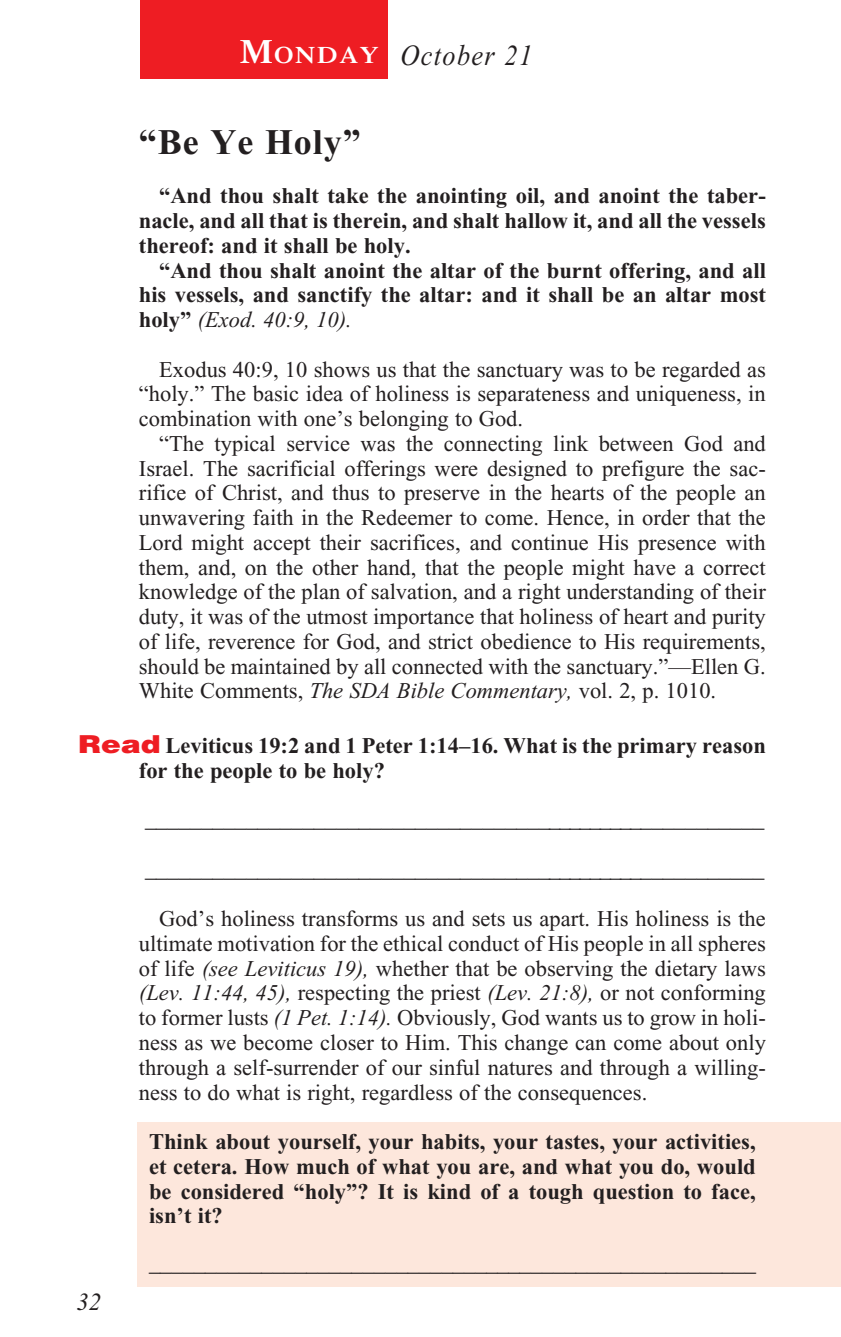
<style>
.page{position:relative;width:841px;height:1337px;background:#fff}
.page>*{position:absolute;margin:0;border:0;box-sizing:border-box;transform-origin:0 0}
._01-Daily_head{font:700 36px "Times New Roman";letter-spacing:.025em;color:#231f20}
._00-Month-Day{font:italic 29.25px "Times New Roman";letter-spacing:.05em;color:#231f20;scale:.9 1}
.t1{font:italic 24.75px "Times New Roman";color:#231f20}
.t2{font:600 23.62px "Times";letter-spacing:.07em;color:#fff;scale:1.1 1}
._4-Body_Copy{font:22.5px/24.8px "Times New Roman";color:#231f20;text-align:justify}
._4-Body_Copy-2{font:700 22.5px/24.8px "Times New Roman";color:#231f20;text-align:justify}
.x-screened_box-text{font:700 22.5px/24.8px "Times New Roman";color:#231f20;text-align:justify}
._6-question{font:700 22.5px/24.8px "Times New Roman";color:#231f20}
.s1{font-size:33.75px}
.s2{font-weight:400;font-style:italic}
.s3{font-style:italic}
.s4{font-family:"Helvetica";font-weight:900;font-size:24.75px;color:#ee1d23}
</style>
<div class="page">
<div style="left:138px;top:1122px;width:702px;height:164px;background:#fde7dc"></div>
<div style="left:140px;top:0;width:248px;height:79px;background:#ee1d23"></div>
<p class="t2" style="left:240px;top:41px;width:128px"><span class="s1">M</span>ONDAY</p>
<p class="_00-Month-Day" style="left:400px;top:40px;width:148px">October 21</p>
<p class="_01-Daily_head" style="left:139px;top:122px;width:223px">“Be Ye Holy”</p>
<p class="_4-Body_Copy-2" style="left:139px;top:183px;width:628px;text-indent:20px">“And thou shalt take the anointing oil, and anoint the taber&shy;nacle, and all that is therein, and shalt hallow it, and all the vessels thereof: and it shall be holy.</p>
<p class="_4-Body_Copy-2" style="left:139px;top:258px;width:628px;text-indent:20px">“And thou shalt anoint the altar of the burnt offering, and all his vessels, and sanctify the altar: and it shall be an altar most holy” <span class="s2">(Exod. 40:9, 10).</span></p>
<p class="_4-Body_Copy" style="left:139px;top:357px;width:628px;text-indent:20px">Exodus 40:9, 10 shows us that the sanctuary was to be regarded as “holy.” The basic idea of holiness is separateness and uniqueness, in combination with one’s belonging to God.</p>
<p class="_4-Body_Copy" style="left:139px;top:431px;width:628px;text-indent:20px">“The typical service was the connecting link between God and Israel. The sacrificial offerings were designed to prefigure the sac&shy;rifice of Christ, and thus to preserve in the hearts of the people an unwavering faith in the Redeemer to come. Hence, in order that the Lord might accept their sacrifices, and continue His presence with them, and, on the other hand, that the people might have a correct knowledge of the plan of salvation, and a right understanding of their duty, it was of the utmost importance that holiness of heart and purity of life, reverence for God, and strict obedience to His requirements, should be maintained by all connected with the sanctuary.”—Ellen G.<br>White Comments, <span class="s3">The SDA Bible Commentary,</span> vol. 2, p. 1010.</p>
<p class="_6-question" style="left:139px;top:733px;width:628px;text-indent:-61px"><span class="s4">Read</span> Leviticus 19:2 and 1 Peter 1:14–16. What is the primary reason for the people to be holy?</p>
<p class="_4-Body_Copy" style="left:145px;top:807px;width:620px">________________________________________________________</p>
<p class="_4-Body_Copy" style="left:145px;top:857px;width:620px">________________________________________________________</p>
<p class="_4-Body_Copy" style="left:139px;top:906px;width:628px;text-indent:20px">God’s holiness transforms us and sets us apart. His holiness is the ultimate motivation for the ethical conduct of His people in all spheres of life <span class="s3">(see Leviticus 19),</span> whether that be observing the dietary laws <span class="s3">(Lev. 11:44, 45),</span> respecting the priest <span class="s3">(Lev. 21:8),</span> or not conforming to former lusts <span class="s3">(1 Pet. 1:14).</span> Obviously, God wants us to grow in holi&shy;ness as we become closer to Him. This change can come about only through a self-surrender of our sinful natures and through a willing&shy;ness to do what is right, regardless of the consequences.</p>
<p class="x-screened_box-text" style="left:149px;top:1129px;width:608px">Think about yourself, your habits, your tastes, your activities, et cetera. How much of what you are, and what you do, would be considered “holy”? It is kind of a tough question to face, isn’t it?</p>
<p class="t1" style="left:76px;top:1288px;width:26px">32</p>
<p class="x-screened_box-text" style="left:149px;top:1250px;width:608px">______________________________________________________</p>
</div>
